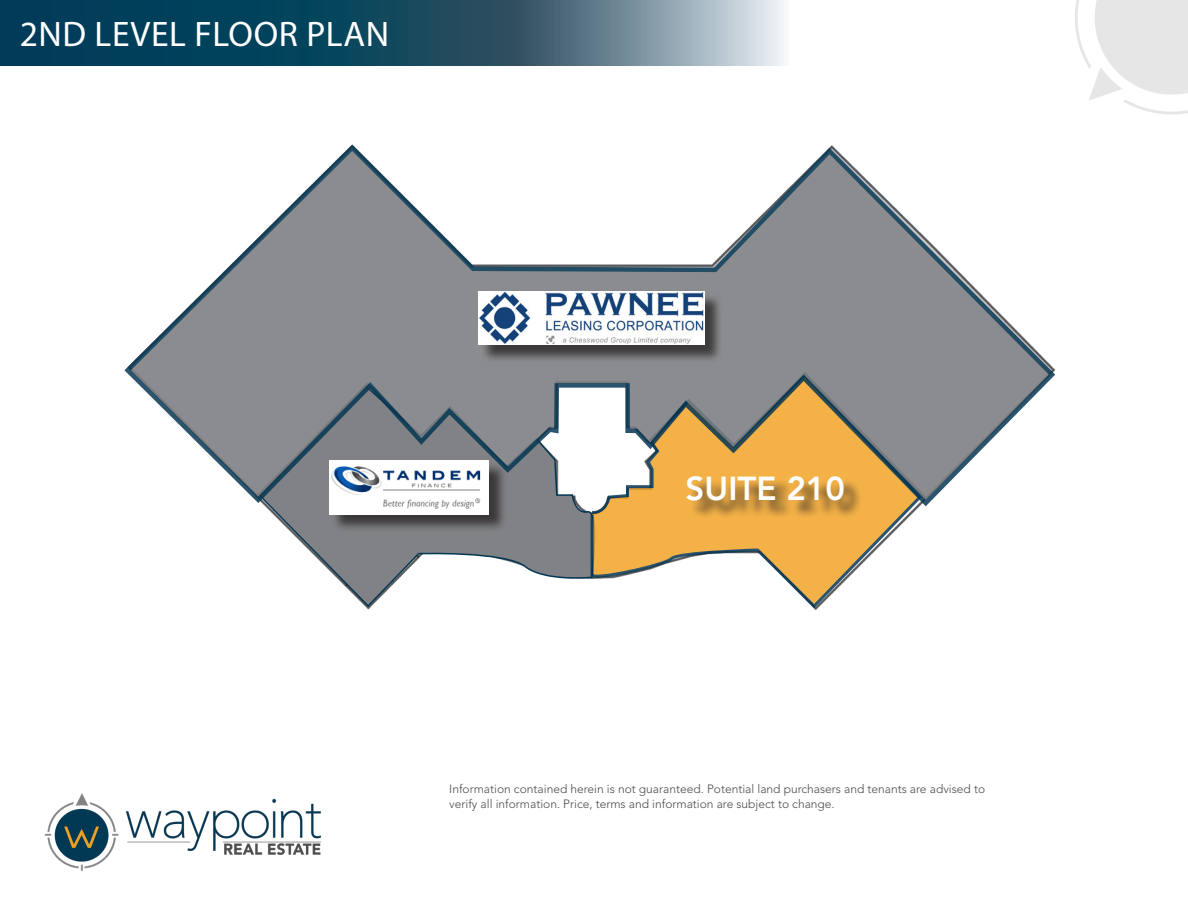
<style>
.page{position:relative;width:1188px;height:918px;background:#fff}
.page>*{position:absolute;margin:0;border:0;box-sizing:border-box;transform-origin:0 0}
.t1{font:35.55px "Myriad Pro";letter-spacing:.02em;color:#fff}
.t2{font:800 33px "Avenir LT Std";color:#fff}
.t3{font:300 12px/14.4px "Avenir LT Std";color:#4b4c4c}
</style>
<div class="page">
<svg style="left:1075px;top:0;width:113px;height:115px"></svg>
<svg style="left:0;top:0;width:784px;height:66px;background:#346175"></svg>
<img style="left:44px;top:793px;width:277px;height:78px">
<svg style="left:267px;top:508px;width:322px;height:100px"></svg>
<svg style="left:589px;top:508px;width:329px;height:102px"></svg>
<div style="left:331px;top:463px;width:176px;height:70px;background:#231f20;opacity:.75"></div>
<img style="left:329px;top:508px;width:159px;height:6px">
<div style="left:689px;top:478px;width:173px;height:41px;background:#231f20;opacity:.75"></div>
<svg style="left:124px;top:144px;width:932px;height:364px"></svg>
<div style="left:480px;top:293px;width:243px;height:70px;background:#231f20;opacity:.75"></div>
<img style="left:478px;top:291px;width:226px;height:54px">
<p class="t1" style="left:20px;top:12px;width:371px">2ND LEVEL FLOOR PLAN</p>
<p class="t2" style="left:686px;top:469px;width:161px">SUITE 210</p>
<p class="t3" style="left:449px;top:782px;width:537px">Information contained herein is not guaranteed. Potential land purchasers and tenants are advised to verify all information. Price, terms and information are subject to change.</p>
</div>
